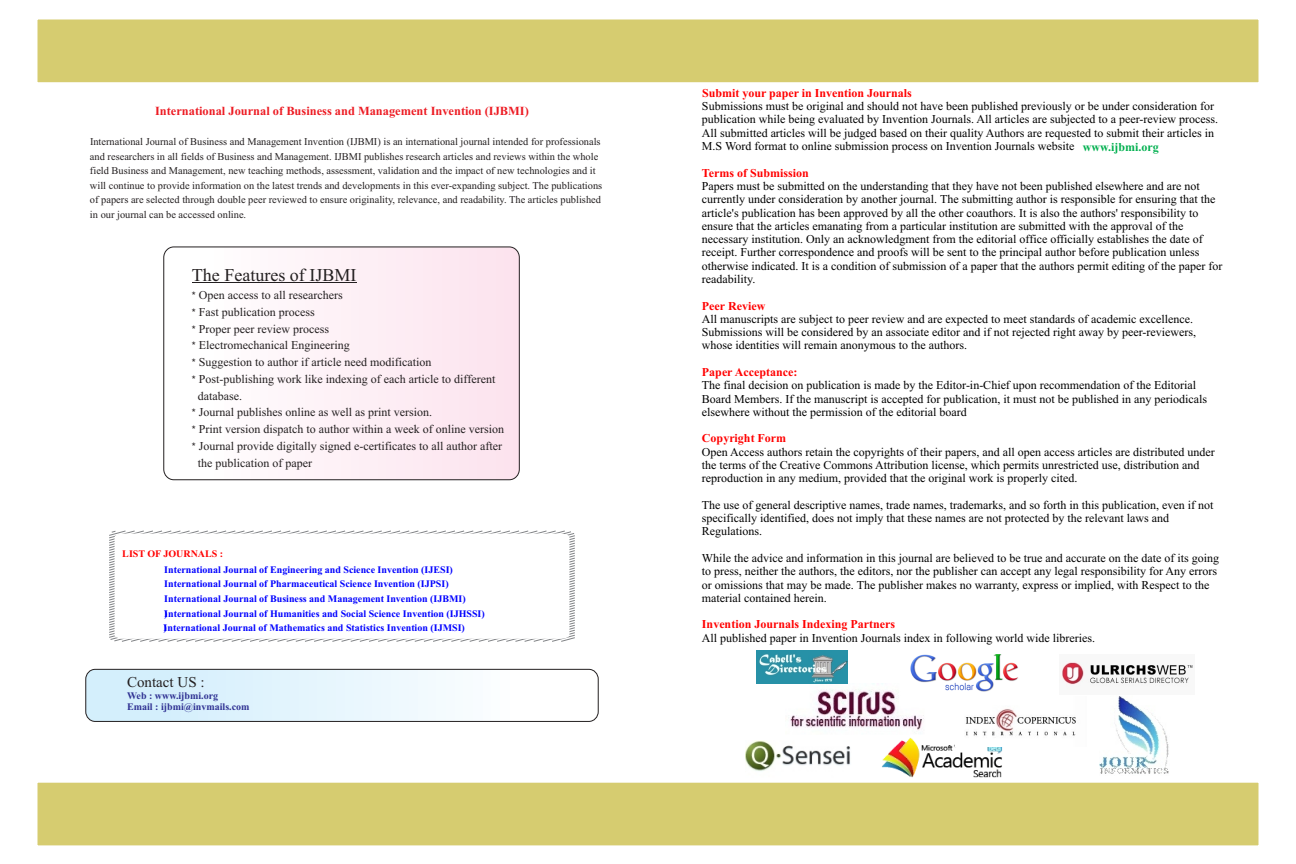
<style>
.page{position:relative;width:1296px;height:864px;background:#fff}
.page>*{position:absolute;margin:0;border:0;box-sizing:border-box;transform-origin:0 0}
.t1{font:18px "Times New Roman";color:#231f20}
.t2{font:15px "Times New Roman";color:#231f20}
.t3{font:700 12.4px "Times New Roman";color:#ed1c24}
.t4{font:12px/13.3px "Times New Roman";color:#000}
.t5{font:12px "Times New Roman";color:#231f20}
.t6{font:700 12px "Times New Roman";color:#f00}
.t7{font:700 12px "Times New Roman";color:#00b04f}
.t8{font:10.4px/14.5px "Times New Roman";color:#231f20}
.t9{font:700 10px/14.8px "Times New Roman";color:#00f}
.t10{font:700 10px/11.1px "Times New Roman";color:#2e3092}
.t11{font:700 10px "Times New Roman";color:#f00}
.s1{font-family:"Arial";font-size:10.2px}
</style>
<div class="page">
<svg style="left:109px;top:530px;width:466px;height:112px"></svg>
<svg style="left:115px;top:534px;width:454px;height:105px"></svg>
<img style="left:1100px;top:696px;width:69px;height:78px">
<img style="left:790px;top:689px;width:134px;height:41px">
<img style="left:910px;top:655px;width:108px;height:43px">
<img style="left:745px;top:741px;width:105px;height:30px">
<img style="left:881px;top:738px;width:122px;height:40px">
<img style="left:1061px;top:661px;width:132px;height:24px">
<img style="left:956px;top:697px;width:120px;height:50px">
<img style="left:756px;top:650px;width:92px;height:33px">
<div style="left:37px;top:19px;width:1222px;height:64px;background:#d6cc70"></div>
<div style="left:37px;top:782px;width:1222px;height:64px;background:#d6cc70"></div>
<div style="left:164px;top:247px;width:355px;height:233px;background:linear-gradient(to right,#fff,#fce2ed);border-radius:10px"></div>
<div style="left:163px;top:247px;width:357px;height:233px;border:1px solid #231f20;border-radius:10px"></div>
<hr style="left:192px;top:282px;width:164px;height:1px;background:#231f20">
<div style="left:86px;top:669px;width:512px;height:52px;background:linear-gradient(to right,#ceedfc,#fff);border-radius:10px"></div>
<div style="left:85px;top:669px;width:514px;height:53px;border:1px solid #231f20;border-radius:10px"></div>
<p class="t3" style="left:155px;top:107px;width:375px">International Journal of Business and Management Invention (IJBMI)</p>
<p class="t8" style="left:90px;top:135px;width:514px">International Journal of Business and Management Invention (IJBMI) is an international journal intended for professionals and researchers in all fields of Business and Management. IJBMI publishes research articles and reviews within the whole field Business and Management, new teaching methods, assessment, validation and the impact of new technologies and it will continue to provide information on the latest trends and developments in this ever-expanding subject. The publications of papers are selected through double peer reviewed to ensure originality, relevance, and readability. The articles published in our journal can be accessed online.</p>
<h1 class="t1" style="left:192px;top:268px;width:166px">The Features of IJBMI</h1>
<p class="t5" style="left:192px;top:291px;width:152px"><span class="s1">*</span> Open access to all researchers</p>
<p class="t5" style="left:192px;top:307px;width:124px"><span class="s1">*</span> Fast publication process</p>
<p class="t5" style="left:192px;top:324px;width:139px"><span class="s1">*</span> Proper peer review process</p>
<p class="t5" style="left:192px;top:341px;width:159px"><span class="s1">*</span> Electromechanical Engineering</p>
<p class="t5" style="left:192px;top:358px;width:241px"><span class="s1">*</span> Suggestion to author if article need modification</p>
<p class="t5" style="left:192px;top:375px;width:305px"><span class="s1">*</span> Post-publishing work like indexing of each article to different</p>
<p class="t5" style="left:198px;top:391px;width:46px">database.</p>
<p class="t5" style="left:192px;top:408px;width:242px"><span class="s1">*</span> Journal publishes online as well as print version.</p>
<p class="t5" style="left:192px;top:425px;width:314px"><span class="s1">*</span> Print version dispatch to author within a week of online version</p>
<p class="t5" style="left:192px;top:442px;width:312px"><span class="s1">*</span> Journal provide digitally signed e-certificates to all author after</p>
<p class="t5" style="left:198px;top:458px;width:116px">the publication of paper</p>
<p class="t11" style="left:122px;top:551px;width:102px">LIST OF JOURNALS :</p>
<p class="t9" style="left:164px;top:563px;width:322px">International Journal of Engineering and Science Invention (IJESI)<br>International Journal of Pharmaceutical Science Invention (IJPSI)<br>International Journal of Business and Management Invention (IJBMI)<br>I)nternational Journal of Humanities and Social Science Invention (IJHSSI)</p>
<p class="t9" style="left:164px;top:621px;width:303px">I)nternational Journal of Mathematics and Statistics Invention (IJMSI)</p>
<p class="t2" style="left:127px;top:677px;width:79px">Contact US :</p>
<p class="t10" style="left:127px;top:691px;width:124px">Web : www.ijbmi.org<br>Email : ijbmi@invmails.com</p>
<p class="t6" style="left:702px;top:89px;width:211px">Submit your paper in Invention Journals</p>
<p class="t4" style="left:702px;top:101px;width:518px">Submissions must be original and should not have been published previously or be under consideration for publication while being evaluated by Invention Journals. All articles are subjected to a peer-review process.<br>All submitted articles will be judged based on their quality Authors are requested to submit their articles in M.S Word format to online submission process on Invention Journals website</p>
<p class="t4" style="left:702px;top:180px;width:522px">Papers must be submitted on the understanding that they have not been published elsewhere and are not currently under consideration by another journal. The submitting author is responsible for ensuring that the article's publication has been approved by all the other coauthors. It is also the authors' responsibility to ensure that the articles emanating from a particular institution are submitted with the approval of the necessary institution. Only an acknowledgment from the editorial office officially establishes the date of receipt. Further correspondence and proofs will be sent to the principal author before publication unless otherwise indicated. It is a condition of submission of a paper that the authors permit editing of the paper for readability.</p>
<p class="t4" style="left:702px;top:313px;width:496px">All manuscripts are subject to peer review and are expected to meet standards of academic excellence.<br>Submissions will be considered by an associate editor and if not rejected right away by peer-reviewers, whose identities will remain anonymous to the authors.</p>
<p class="t4" style="left:702px;top:380px;width:507px">The final decision on publication is made by the Editor-in-Chief upon recommendation of the Editorial<br>Board Members. If the manuscript is accepted for publication, it must not be published in any periodicals elsewhere without the permission of the editorial board</p>
<p class="t4" style="left:702px;top:446px;width:514px">Open Access authors retain the copyrights of their papers, and all open access articles are distributed under the terms of the Creative Commons Attribution license, which permits unrestricted use, distribution and reproduction in any medium, provided that the original work is properly cited.</p>
<p class="t4" style="left:702px;top:499px;width:513px">The use of general descriptive names, trade names, trademarks, and so forth in this publication, even if not specifically identified, does not imply that these names are not protected by the relevant laws and<br>Regulations.</p>
<p class="t4" style="left:702px;top:553px;width:519px">While the advice and information in this journal are believed to be true and accurate on the date of its going to press, neither the authors, the editors, nor the publisher can accept any legal responsibility for Any errors or omissions that may be made. The publisher makes no warranty, express or implied, with Respect to the material contained herein.</p>
<p class="t4" style="left:702px;top:632px;width:395px">All published paper in Invention Journals index in following world wide libreries.</p>
<p class="t7" style="left:1083px;top:143px;width:77px">www.ijbmi.org</p>
<p class="t6" style="left:702px;top:169px;width:108px">Terms of Submission</p>
<p class="t6" style="left:702px;top:301px;width:65px">Peer Review</p>
<p class="t6" style="left:702px;top:368px;width:97px">Paper Acceptance:</p>
<p class="t6" style="left:702px;top:434px;width:86px">Copyright Form</p>
<p class="t6" style="left:702px;top:620px;width:195px">Invention Journals Indexing Partners</p>
</div>
